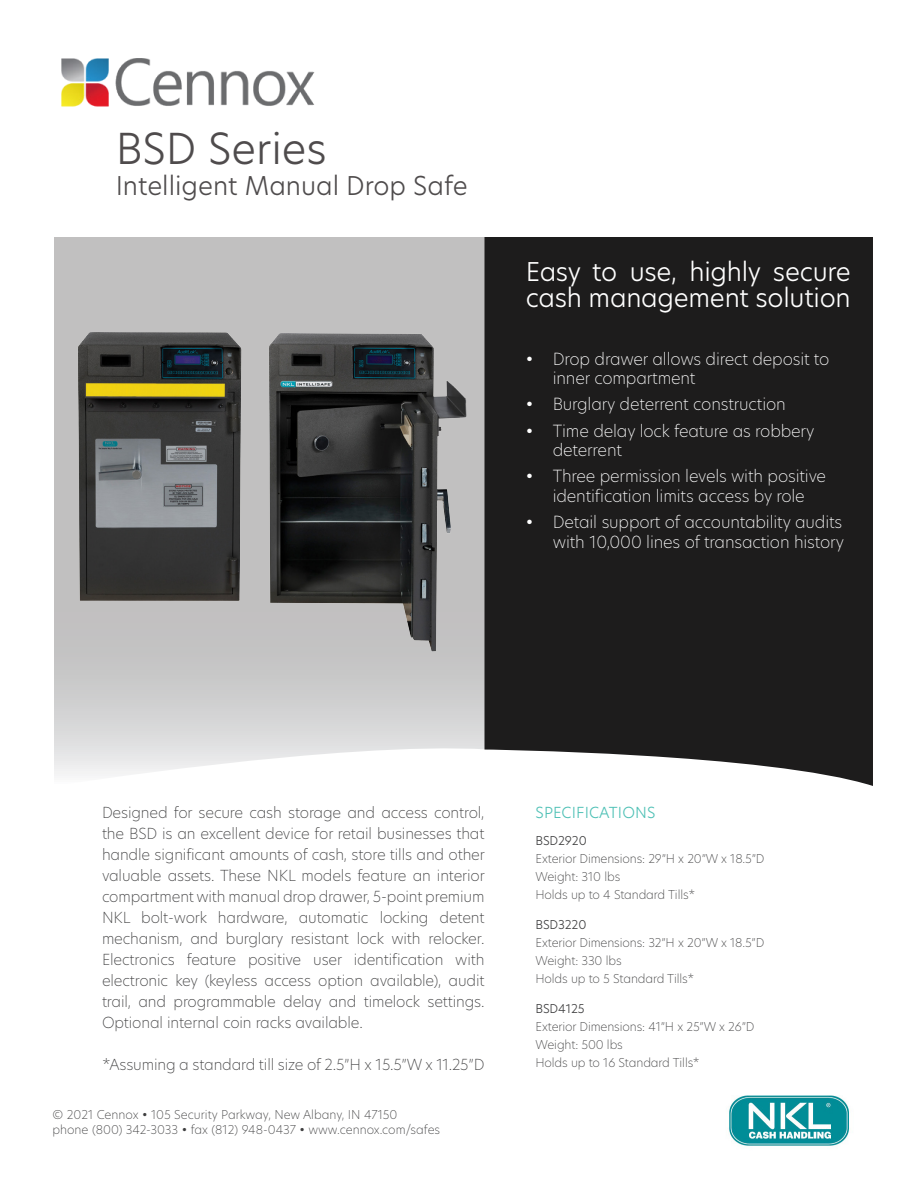
<style>
.page{position:relative;width:918px;height:1188px;background:#fff}
.page>*{position:absolute;margin:0;border:0;box-sizing:border-box;transform-origin:0 0}
.t1{font:300 42px "Hero New";color:#231f20}
.t2{font:300 25.5px/25.5px "Hero New";letter-spacing:-.01em;color:#fff}
.t3{font:300 25.5px "Hero New";color:#231f20}
.t4{font:200 16.5px/19.5px "Hero New";letter-spacing:-.01em;color:#fff}
.t5{font:200 15px/21px "Hero New";letter-spacing:-.01em;color:#3e3e3f;text-align:justify}
.t6{font:300 15px "Hero New";letter-spacing:.01em;color:#50c1b6}
.t7{font:200 12px/14.4px "Hero New";letter-spacing:-.01em;color:#3e3e3f}
.t8{font:300 12px "Hero New";letter-spacing:-.01em;color:#3e3e3f}
</style>
<div class="page">
<img style="left:729px;top:1095px;width:120px;height:51px">
<svg style="left:54px;top:237px;width:430px;height:539px;background:#cdcccd"></svg>
<div style="left:484px;top:237px;width:389px;height:549px;background:#1d1c1c"></div>
<img style="left:70px;top:326px;width:398px;height:335px">
<img style="left:62px;top:58px;width:253px;height:49px">
<h1 class="t1" style="left:116px;top:120px;width:213px">BSD Series</h1>
<h2 class="t3" style="left:116px;top:168px;width:354px">Intelligent Manual Drop Safe</h2>
<p class="t2" style="left:526px;top:258px;width:327px">Easy to use, highly secure cash management solution</p>
<p class="t4" style="left:553px;top:348px;width:278px;text-indent:-27px">• Drop drawer allows direct deposit to inner compartment</p>
<p class="t4" style="left:526px;top:394px;width:262px">• Burglary deterrent construction</p>
<p class="t4" style="left:553px;top:420px;width:263px;text-indent:-27px">• Time delay lock feature as robbery deterrent</p>
<p class="t4" style="left:526px;top:466px;width:302px;text-align:center">• Three permission levels with positive identification limits access by role</p>
<p class="t4" style="left:526px;top:512px;width:320px;text-align:right">• Detail support of accountability audits with 10,000 lines of transaction history</p>
<p class="t5" style="left:102px;top:801px;width:384px">Designed for secure cash storage and access control, the BSD is an excellent device for retail businesses that handle significant amounts of cash, store tills and other valuable assets. These NKL models feature an interior compartment with manual drop drawer, 5-point premium NKL bolt-work hardware, automatic locking detent mechanism, and burglary resistant lock with relocker.<br>Electronics feature positive user identification with electronic key (keyless access option available), audit trail, and programmable delay and timelock settings.<br>Optional internal coin racks available.</p>
<p class="t5" style="left:102px;top:1053px;width:384px">*Assuming a standard till size of 2.5”H x 15.5”W x 11.25”D</p>
<p class="t7" style="left:52px;top:1107px;width:389px">© 2021 Cennox • 105 Security Parkway, New Albany, IN 47150<br>phone (800) 342-3033 • fax (812) 948-0437 • www.cennox.com/safes</p>
<p class="t6" style="left:536px;top:802px;width:122px">SPECIFICATIONS</p>
<p class="t8" style="left:536px;top:832px;width:53px">BSD2920</p>
<p class="t7" style="left:536px;top:851px;width:231px">Exterior Dimensions: 29”H x 20”W x 18.5”D</p>
<p class="t7" style="left:536px;top:869px;width:86px">Weight: 310 lbs</p>
<p class="t7" style="left:536px;top:887px;width:161px">Holds up to 4 Standard Tills*</p>
<p class="t8" style="left:536px;top:916px;width:52px">BSD3220</p>
<p class="t7" style="left:536px;top:935px;width:230px">Exterior Dimensions: 32”H x 20”W x 18.5”D</p>
<p class="t7" style="left:536px;top:953px;width:88px">Weight: 330 lbs</p>
<p class="t7" style="left:536px;top:971px;width:160px">Holds up to 5 Standard Tills*</p>
<p class="t8" style="left:536px;top:1000px;width:51px">BSD4125</p>
<p class="t7" style="left:536px;top:1019px;width:220px">Exterior Dimensions: 41”H x 25”W x 26”D</p>
<p class="t7" style="left:536px;top:1037px;width:89px">Weight: 500 lbs</p>
<p class="t7" style="left:536px;top:1055px;width:166px">Holds up to 16 Standard Tills*</p>
</div>
